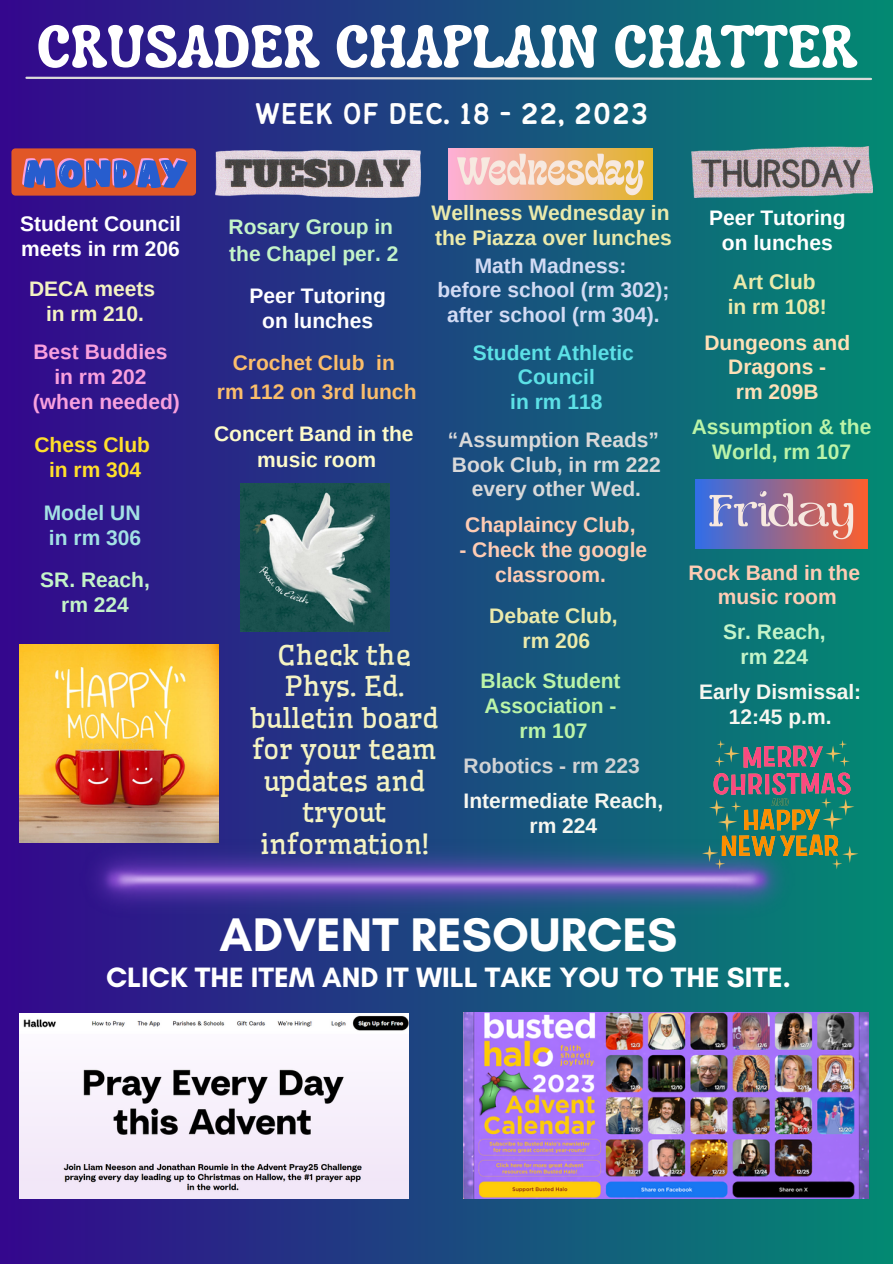
<style>
.page{position:relative;width:893px;height:1264px;background:#fff}
.page>*{position:absolute;margin:0;border:0;box-sizing:border-box;transform-origin:0 0}
.t1{font:700 60px "Luckybones";color:#fff}
.t2{font:700 48px "Glacial Indifference";color:#fff}
.t3{font:33px "Bantayog";color:#fefefe}
.t4{font:700 28.5px "Glacial Indifference";color:#fff}
.t5{font:27px/31.5px "Wellfleet";color:#f4f3c3;text-align:center}
.t6{font:700 21px "Arimo";color:#ebeaab}
.t7{font:700 21px "Arimo";color:#fff}
.t8{font:700 21px "Arimo";color:#ffccb4}
.t9{font:700 21px "Arimo";color:#c4f4c9}
.t10{font:700 21px/24.8px "Arimo";color:#bbf4a8;text-align:center}
.t11{font:700 21px "Arimo";color:#d2dbf4}
.t12{font:700 21px "Arimo";color:#d9d9d9}
.t13{font:700 21px/24.8px "Arimo";color:#f7f7f0;text-align:center}
.t14{font:700 21px "Arimo";color:#f9a0de}
.t15{font:700 21px "Arimo";color:#5ce1e6}
.t16{font:700 21px "Arimo";color:#fbbe6b}
.t17{font:700 21px "Arimo";color:#fdfbc9}
.t18{font:700 21px/24.8px "Arimo";color:#ffe0b7;text-align:center}
.t19{font:700 21px "Arimo";color:#f4f3c3}
.t20{font:700 21px "Arimo";color:#ffdf2b}
.t21{font:700 21px "Arimo";color:#a3e1e4}
.t22{font:700 21px "Arimo";color:#d1d3d4}
</style>
<div class="page">
<div style="left:0;top:0;width:892px;height:1263px;background:linear-gradient(to right,#35088d,#038973)"></div>
<svg style="left:24px;top:76px;width:849px;height:5px;background:#7089a7"></svg>
<img style="left:691px;top:147px;width:181px;height:50px">
<img style="left:448px;top:148px;width:204px;height:51px">
<img style="left:215px;top:150px;width:205px;height:47px">
<div style="left:11px;top:148px;width:185px;height:48px;background:#e15727;border-radius:4px"></div>
<svg style="left:22px;top:158px;width:166px;height:30px"></svg>
<img style="left:695px;top:480px;width:172px;height:68px">
<img style="left:80px;top:839px;width:714px;height:80px">
<img style="left:20px;top:1013px;width:388px;height:185px">
<img style="left:463px;top:1012px;width:405px;height:186px">
<img style="left:240px;top:483px;width:149px;height:149px">
<img style="left:20px;top:645px;width:198px;height:198px">
<svg style="left:702px;top:740px;width:156px;height:129px;background:#48786a"></svg>
<p class="t1" style="left:37px;top:8px;width:821px">CRUSADER CHAPLAIN CHATTER</p>
<p class="t3" style="left:255px;top:101px;width:395px">WEEK OF DEC. 18 - 22, 2023</p>
<p class="t7" style="left:20px;top:212px;width:162px">Student Council</p>
<p class="t7" style="left:21px;top:237px;width:160px">meets in rm 206</p>
<p class="t19" style="left:29px;top:277px;width:127px">DECA meets</p>
<p class="t19" style="left:46px;top:302px;width:99px">in rm 210.</p>
<p class="t14" style="left:33px;top:340px;width:136px">Best Buddies</p>
<p class="t14" style="left:54px;top:365px;width:94px">in rm 202</p>
<p class="t14" style="left:33px;top:390px;width:148px">(when needed)</p>
<p class="t20" style="left:34px;top:433px;width:117px">Chess Club</p>
<p class="t20" style="left:49px;top:458px;width:94px">in rm 304</p>
<p class="t21" style="left:44px;top:501px;width:98px">Model UN</p>
<p class="t21" style="left:49px;top:525px;width:94px">in rm 306</p>
<p class="t9" style="left:40px;top:568px;width:111px">SR. Reach,</p>
<p class="t9" style="left:61px;top:593px;width:69px">rm 224</p>
<p class="t9" style="left:228px;top:215px;width:166px">Rosary Group in</p>
<p class="t9" style="left:229px;top:242px;width:171px">the Chapel per. 2</p>
<p class="t7" style="left:249px;top:284px;width:138px">Peer Tutoring</p>
<p class="t7" style="left:262px;top:308px;width:112px">on lunches</p>
<p class="t16" style="left:233px;top:351px;width:164px">Crochet Club in</p>
<p class="t16" style="left:217px;top:380px;width:201px">rm 112 on 3rd lunch</p>
<p class="t17" style="left:214px;top:422px;width:201px">Concert Band in the</p>
<p class="t17" style="left:257px;top:448px;width:120px">music room</p>
<p class="t6" style="left:431px;top:201px;width:239px">Wellness Wednesday in</p>
<p class="t6" style="left:435px;top:226px;width:238px">the Piazza over lunches</p>
<p class="t11" style="left:474px;top:253px;width:153px">Math Madness:</p>
<p class="t11" style="left:437px;top:278px;width:234px">before school (rm 302);</p>
<p class="t11" style="left:447px;top:303px;width:214px">after school (rm 304).</p>
<p class="t15" style="left:473px;top:341px;width:162px">Student Athletic</p>
<p class="t15" style="left:518px;top:365px;width:78px">Council</p>
<p class="t15" style="left:510px;top:390px;width:94px">in rm 118</p>
<p class="t12" style="left:448px;top:428px;width:213px">“Assumption Reads”</p>
<p class="t12" style="left:452px;top:452px;width:210px">Book Club, in rm 222</p>
<p class="t12" style="left:471px;top:477px;width:171px">every other Wed.</p>
<p class="t8" style="left:465px;top:513px;width:172px">Chaplaincy Club,</p>
<p class="t8" style="left:459px;top:538px;width:189px">- Check the google</p>
<p class="t8" style="left:495px;top:562px;width:112px">classroom.</p>
<p class="t5" style="left:250px;top:639px;width:189px">Check the<br>Phys. Ed. bulletin board for your team updates and tryout information!</p>
<p class="t6" style="left:489px;top:604px;width:130px">Debate Club,</p>
<p class="t6" style="left:522px;top:629px;width:69px">rm 206</p>
<p class="t10" style="left:480px;top:668px;width:141px">Black Student</p>
<p class="t10" style="left:484px;top:693px;width:133px">Association -</p>
<p class="t10" style="left:519px;top:718px;width:69px">rm 107</p>
<p class="t22" style="left:463px;top:754px;width:178px">Robotics - rm 223</p>
<p class="t13" style="left:463px;top:788px;width:201px">Intermediate Reach,</p>
<p class="t13" style="left:529px;top:813px;width:69px">rm 224</p>
<p class="t7" style="left:709px;top:206px;width:138px">Peer Tutoring</p>
<p class="t7" style="left:721px;top:231px;width:112px">on lunches</p>
<p class="t6" style="left:732px;top:270px;width:84px">Art Club</p>
<p class="t6" style="left:727px;top:295px;width:101px">in rm 108!</p>
<p class="t18" style="left:704px;top:330px;width:147px">Dungeons and<br>Dragons -</p>
<p class="t18" style="left:735px;top:379px;width:84px">rm 209B</p>
<p class="t10" style="left:691px;top:415px;width:181px">Assumption &amp; the<br>World, rm 107</p>
<p class="t8" style="left:688px;top:560px;width:173px">Rock Band in the</p>
<p class="t8" style="left:717px;top:585px;width:120px">music room</p>
<p class="t9" style="left:723px;top:620px;width:104px">Sr. Reach,</p>
<p class="t9" style="left:740px;top:645px;width:69px">rm 224</p>
<p class="t13" style="left:699px;top:679px;width:164px">Early Dismissal:<br>12:45 p.m.</p>
<p class="t2" style="left:219px;top:905px;width:459px">ADVENT RESOURCES</p>
<p class="t4" style="left:106px;top:959px;width:686px">CLICK THE ITEM AND IT WILL TAKE YOU TO THE SITE.</p>
</div>
